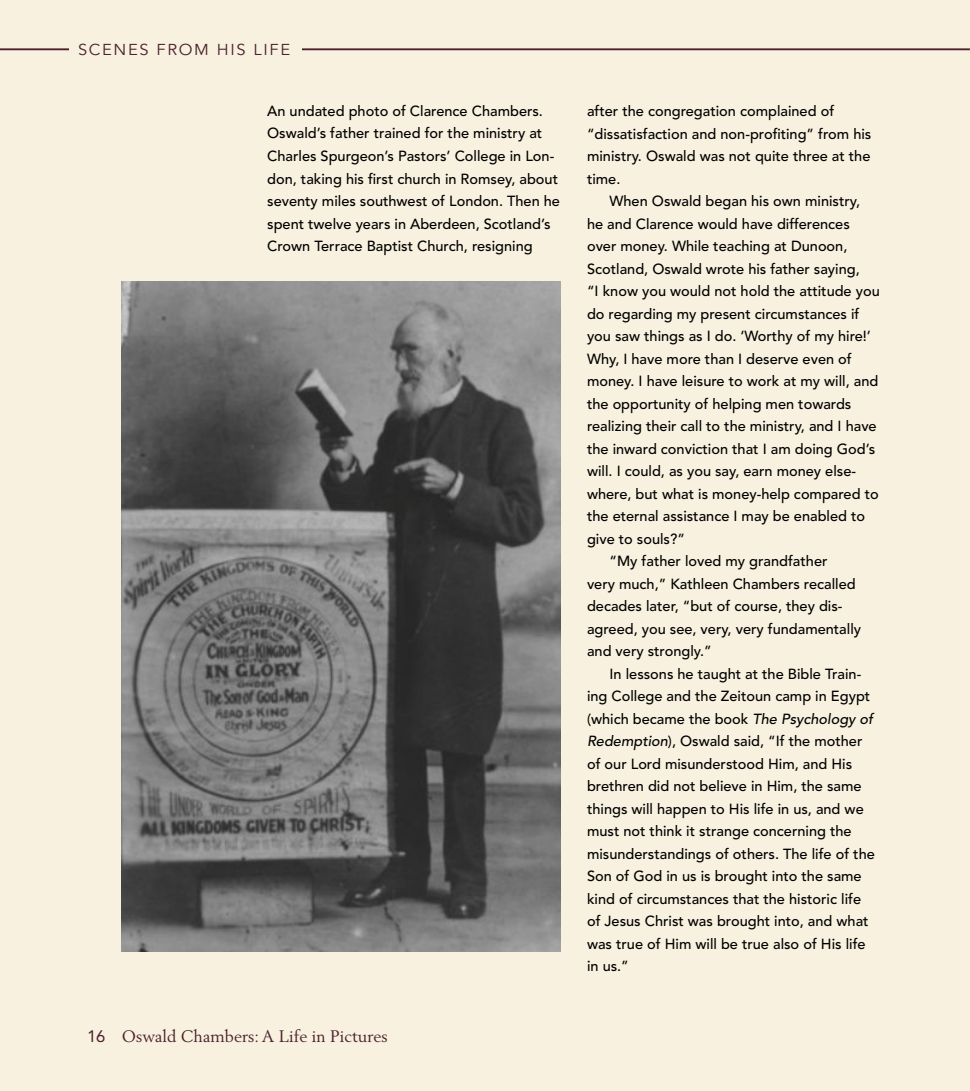
<style>
.page{position:relative;width:970px;height:1091px;background:#fff}
.page>*{position:absolute;margin:0;border:0;box-sizing:border-box;transform-origin:0 0}
.t1{font:16.5px "Berling LT Std";color:#4a202d}
.t2{font:15.6px "Avenir LT Std";letter-spacing:.1em;color:#4a202d;scale:1.05 1}
.t3{font:500 14.55px/22.5px "Avenir LT Std";color:#000}
.s1{font-family:"Avenir LT Std"}
.s2{font-style:italic}
</style>
<div class="page">
<hr style="left:969px;top:0;width:1px;height:1090px;background:#f8f1df">
<div style="left:0;top:0;width:969px;height:1090px;background:#f8f1df"></div>
<hr style="left:0;top:48px;width:969px;height:2px;background:#4a202d">
<div style="left:69px;top:37px;width:232px;height:30px;background:#f8f1df"></div>
<img style="left:121px;top:282px;width:438px;height:669px">
<p class="t2" style="left:78px;top:41px;width:203px">SCENES FROM HIS LIFE</p>
<p class="t3" style="left:267px;top:100px;width:294px">An undated photo of Clarence Chambers.<br>Oswald’s father trained for the ministry at Charles Spurgeon’s Pastors’ College in Lon&shy;don, taking his first church in Romsey, about seventy miles southwest of London. Then he spent twelve years in Aberdeen, Scotland’s Crown Terrace Baptist Church, resigning</p>
<p class="t1" style="left:87px;top:1025px;width:302px"><span class="s1">16</span> Oswald Chambers: A Life in Pictures</p>
<p class="t3" style="left:586px;top:100px;width:286px">after the congregation complained of “dissatisfaction and non-profiting” from his ministry. Oswald was not quite three at the time.</p>
<p class="t3" style="left:609px;top:190px;width:252px">When Oswald began his own ministry,</p>
<p class="t3" style="left:586px;top:212px;width:264px">he and Clarence would have differences</p>
<p class="t3" style="left:586px;top:235px;width:262px">over money. While teaching at Dunoon,</p>
<p class="t3" style="left:586px;top:257px;width:274px">Scotland, Oswald wrote his father saying,</p>
<p class="t3" style="left:586px;top:280px;width:294px">“I know you would not hold the attitude you</p>
<p class="t3" style="left:586px;top:302px;width:274px">do regarding my present circumstances if</p>
<p class="t3" style="left:586px;top:325px;width:285px">you saw things as I do. ‘Worthy of my hire!’</p>
<p class="t3" style="left:586px;top:347px;width:266px">Why, I have more than I deserve even of</p>
<p class="t3" style="left:586px;top:370px;width:293px">money. I have leisure to work at my will, and</p>
<p class="t3" style="left:586px;top:392px;width:266px">the opportunity of helping men towards</p>
<p class="t3" style="left:586px;top:415px;width:291px">realizing their call to the ministry, and I have</p>
<p class="t3" style="left:586px;top:437px;width:289px">the inward conviction that I am doing God’s</p>
<p class="t3" style="left:586px;top:460px;width:270px">will. I could, as you say, earn money else-</p>
<p class="t3" style="left:586px;top:483px;width:293px">where, but what is money-help compared to</p>
<p class="t3" style="left:586px;top:505px;width:279px">the eternal assistance I may be enabled to</p>
<p class="t3" style="left:586px;top:528px;width:99px">give to souls?”</p>
<p class="t3" style="left:609px;top:550px;width:219px">“My father loved my grandfather</p>
<p class="t3" style="left:586px;top:573px;width:270px">very much,” Kathleen Chambers recalled</p>
<p class="t3" style="left:586px;top:595px;width:257px">decades later, “but of course, they dis-</p>
<p class="t3" style="left:586px;top:618px;width:275px">agreed, you see, very, very fundamentally</p>
<p class="t3" style="left:586px;top:640px;width:126px">and very strongly.”</p>
<p class="t3" style="left:609px;top:663px;width:253px">In lessons he taught at the Bible Train-</p>
<p class="t3" style="left:586px;top:685px;width:284px">ing College and the Zeitoun camp in Egypt</p>
<p class="t3" style="left:586px;top:708px;width:287px">(which became the book <span class="s2">The Psychology of</span></p>
<p class="t3" style="left:586px;top:730px;width:277px"><span class="s2">Redemption</span>), Oswald said, “If the mother</p>
<p class="t3" style="left:586px;top:753px;width:266px">of our Lord misunderstood Him, and His</p>
<p class="t3" style="left:586px;top:775px;width:276px">brethren did not believe in Him, the same</p>
<p class="t3" style="left:586px;top:797px;width:278px">things will happen to His life in us, and we</p>
<p class="t3" style="left:586px;top:820px;width:266px">must not think it strange concerning the</p>
<p class="t3" style="left:586px;top:842px;width:289px">misunderstandings of others. The life of the</p>
<p class="t3" style="left:586px;top:865px;width:276px">Son of God in us is brought into the same</p>
<p class="t3" style="left:586px;top:887px;width:275px">kind of circumstances that the historic life</p>
<p class="t3" style="left:586px;top:910px;width:283px">of Jesus Christ was brought into, and what</p>
<p class="t3" style="left:586px;top:932px;width:280px">was true of Him will be true also of His life</p>
<p class="t3" style="left:586px;top:955px;width:43px">in us.”</p>
</div>
